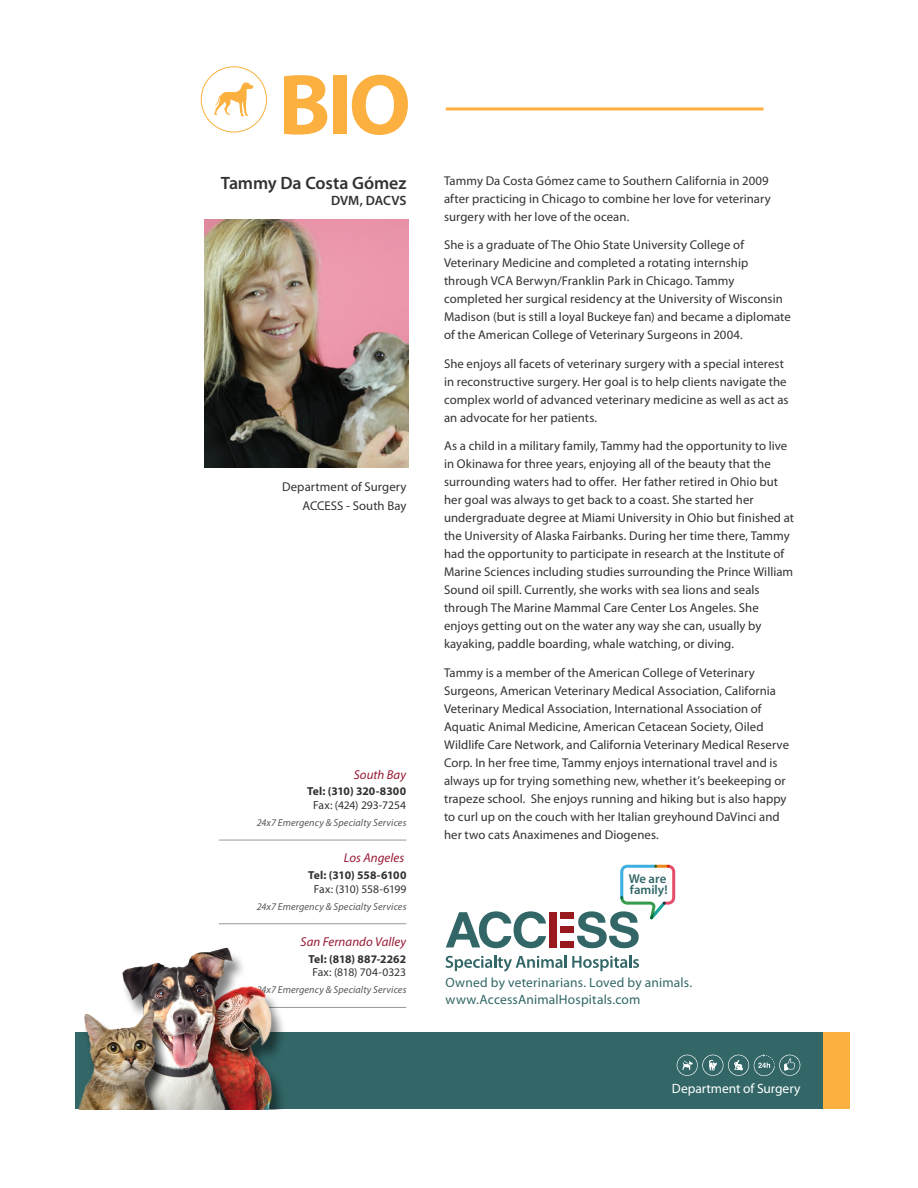
<style>
.page{position:relative;width:918px;height:1188px;background:#fff}
.page>*{position:absolute;margin:0;border:0;box-sizing:border-box;transform-origin:0 0}
.t1{font:700 86.7px "Myriad Pro";color:#fbb03f}
.t2{font:600 17.85px "Myriad Pro";letter-spacing:-.005em;color:#313232}
.t3{font:13.5px/17.5px "Myriad Pro";letter-spacing:.01em;color:#326667}
.t4{font:13.5px "Myriad Pro";letter-spacing:-.005em;color:#fff}
.t5{font:600 13.5px "Myriad Pro";letter-spacing:-.005em;color:#313232}
.t6{font:italic 12.9px "Myriad Pro";letter-spacing:.005em;color:#981a35}
.t7{font:600 12.9px/11.2px "Myriad Pro";letter-spacing:-.005em;color:#326667}
.t8{font:12.75px/18px "Myriad Pro";letter-spacing:.005em;color:#313232}
.t9{font:11.55px "Myriad Pro";letter-spacing:-.015em;color:#313232}
.t10{font:700 11.55px "Myriad Pro";color:#313232}
.t11{font:700 11.55px "Myriad Pro";letter-spacing:-.03em;color:#313232}
.t12{font:italic 10.2px "Myriad Pro";letter-spacing:.01em;color:#57585a}
</style>
<div class="page">
<img style="left:204px;top:220px;width:204px;height:248px">
<hr style="left:219px;top:840px;width:187px;height:1px;background:#999">
<hr style="left:219px;top:923px;width:187px;height:1px;background:#999">
<hr style="left:219px;top:1007px;width:187px;height:1px;background:#999">
<svg style="left:214px;top:83px;width:39px;height:33px"></svg>
<div style="left:201px;top:66px;width:66px;height:66px;border:1px solid #fbb03f;border-radius:50%"></div>
<hr style="left:446px;top:107px;width:318px;height:3px;background:#fbb03f">
<div style="left:75px;top:1032px;width:775px;height:77px;background:#326667"></div>
<div style="left:823px;top:1032px;width:27px;height:77px;background:#fbb03f"></div>
<svg style="left:677px;top:1054px;width:123px;height:22px"></svg>
<div style="left:549px;top:912px;width:8px;height:35px;background:#991a1e"></div>
<svg style="left:446px;top:911px;width:100px;height:37px"></svg>
<div style="left:561px;top:912px;width:13px;height:7px;background:#991a1e"></div>
<div style="left:561px;top:927px;width:13px;height:6px;background:#991a1e"></div>
<div style="left:561px;top:941px;width:13px;height:6px;background:#991a1e"></div>
<svg style="left:446px;top:955px;width:193px;height:17px"></svg>
<svg style="left:577px;top:865px;width:98px;height:83px"></svg>
<img style="left:78px;top:947px;width:205px;height:162px">
<h1 class="t1" style="left:278px;top:48px;width:134px">BIO</h1>
<h2 class="t2" style="left:221px;top:172px;width:187px">Tammy Da Costa Gómez</h2>
<p class="t5" style="left:331px;top:192px;width:77px">DVM, DACVS</p>
<p class="t8" style="left:282px;top:478px;width:126px;text-align:right">Department of Surgery<br>ACCESS - South Bay</p>
<p class="t6" style="left:354px;top:766px;width:54px">South Bay</p>
<p class="t10" style="left:307px;top:784px;width:101px">Tel: (310) 320-8300</p>
<p class="t9" style="left:313px;top:798px;width:94px">Fax: (424) 293-7254</p>
<p class="t12" style="left:257px;top:816px;width:151px">24x7 Emergency &amp; Specialty Services</p>
<p class="t6" style="left:344px;top:850px;width:62px">Los Angeles</p>
<p class="t11" style="left:308px;top:867px;width:100px">Tel: (310) 558-6100</p>
<p class="t9" style="left:314px;top:882px;width:94px">Fax: (310) 558-6199</p>
<p class="t12" style="left:257px;top:900px;width:151px">24x7 Emergency &amp; Specialty Services</p>
<p class="t6" style="left:301px;top:934px;width:107px">San Fernando Valley</p>
<p class="t10" style="left:308px;top:951px;width:99px">Tel: (818) 887-2262</p>
<p class="t9" style="left:312px;top:965px;width:95px">Fax: (818) 704-0323</p>
<p class="t12" style="left:257px;top:984px;width:151px">24x7 Emergency &amp; Specialty Services</p>
<p class="t8" style="left:444px;top:171px;width:328px">Tammy Da Costa Gómez came to Southern California in 2009 after practicing in Chicago to combine her love for veterinary surgery with her love of the ocean.</p>
<p class="t8" style="left:444px;top:236px;width:348px">She is a graduate of The Ohio State University College of Veterinary Medicine and completed a rotating internship through VCA Berwyn/Franklin Park in Chicago. Tammy completed her surgical residency at the University of Wisconsin Madison (but is still a loyal Buckeye fan) and became a diplomate of the American College of Veterinary Surgeons in 2004.</p>
<p class="t8" style="left:444px;top:354px;width:346px">She enjoys all facets of veterinary surgery with a special interest in reconstructive surgery. Her goal is to help clients navigate the complex world of advanced veterinary medicine as well as act as an advocate for her patients.</p>
<p class="t8" style="left:444px;top:437px;width:352px">As a child in a military family, Tammy had the opportunity to live in Okinawa for three years, enjoying all of the beauty that the surrounding waters had to offer. Her father retired in Ohio but her goal was always to get back to a coast. She started her undergraduate degree at Miami University in Ohio but finished at the University of Alaska Fairbanks. During her time there, Tammy had the opportunity to participate in research at the Institute of Marine Sciences including studies surrounding the Prince William Sound oil spill. Currently, she works with sea lions and seals through The Marine Mammal Care Center Los Angeles. She enjoys getting out on the water any way she can, usually by kayaking, paddle boarding, whale watching, or diving.</p>
<p class="t8" style="left:444px;top:663px;width:347px">Tammy is a member of the American College of Veterinary Surgeons, American Veterinary Medical Association, California Veterinary Medical Association, International Association of Aquatic Animal Medicine, American Cetacean Society, Oiled Wildlife Care Network, and California Veterinary Medical Reserve Corp. In her free time, Tammy enjoys international travel and is always up for trying something new, whether it’s beekeeping or trapeze school. She enjoys running and hiking but is also happy to curl up on the couch with her Italian greyhound DaVinci and her two cats Anaximenes and Diogenes.</p>
<p class="t7" style="left:629px;top:873px;width:40px">We are family!</p>
<p class="t3" style="left:446px;top:973px;width:248px">Owned by veterinarians. Loved by animals. www.AccessAnimalHospitals.com</p>
<p class="t4" style="left:672px;top:1080px;width:130px">Department of Surgery</p>
</div>
